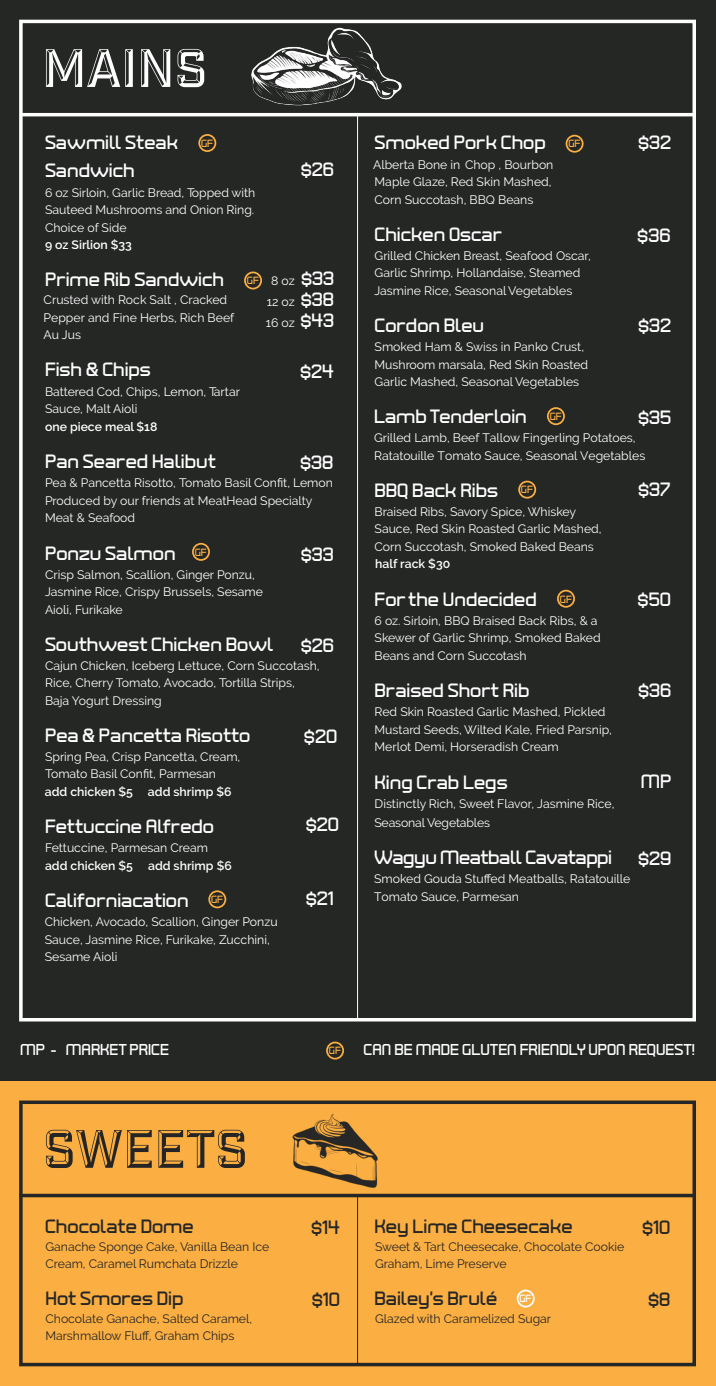
<style>
.page{position:relative;width:716px;height:1386px;background:#fff}
.page>*{position:absolute;margin:0;border:0;box-sizing:border-box;transform-origin:0 0}
.t1{font:52.5px "Industry Inc Bevel";color:#242524}
.t2{font:52.5px "Industry Inc Bevel";color:#fff}
.t3{font:19.25px/28px "Tenby Six";color:#fff}
.t4{font:19.25px "Tenby Six";color:#252626}
.t5{font:19.25px "Tenby Six";letter-spacing:-.02em;color:#fff}
.t6{font:15.75px "Tenby Six";color:#fff}
.t7{font:12.25px/17.5px "Raleway";color:#fff}
.t8{font:12.25px/17.5px "Raleway";color:#252626}
.t9{font:600 12.25px "Raleway";color:#fff}
.t10{font:10.5px "Tenby Six";color:#fbaf43}
.t11{font:10.5px "Tenby Six";color:#fff}
.s1{font-family:"Tenby Six";font-size:19.25px}
.s2{font-size:10.5px;color:#fbaf43}
</style>
<div class="page">
<div style="left:0;top:0;width:716px;height:1081px;background:#252725"></div>
<div style="left:0;top:1081px;width:716px;height:305px;background:#fbae42"></div>
<div style="left:19px;top:1101px;width:677px;height:265px;border:4px solid #252626"></div>
<hr style="left:19px;top:1194px;width:675px;height:3px;background:#252626">
<hr style="left:357px;top:1196px;width:1px;height:169px;background:#242524">
<img style="left:292px;top:1114px;width:86px;height:74px">
<div style="left:517px;top:1290px;width:17px;height:18px;border:2px solid #fff;border-radius:50%"></div>
<div style="left:19px;top:20px;width:677px;height:1001px;border:4px solid #fff"></div>
<hr style="left:22px;top:113px;width:672px;height:3px;background:#fff">
<hr style="left:357px;top:114px;width:1px;height:906px;background:#fff">
<img style="left:250px;top:19px;width:153px;height:123px">
<div style="left:565px;top:135px;width:18px;height:18px;border:2px solid #fbaf43;border-radius:50%"></div>
<div style="left:557px;top:590px;width:18px;height:18px;border:2px solid #fbaf43;border-radius:50%"></div>
<div style="left:326px;top:1042px;width:18px;height:18px;border:2px solid #fbaf43;border-radius:50%"></div>
<div style="left:244px;top:272px;width:18px;height:17px;border:2px solid #fbaf43;border-radius:50%"></div>
<div style="left:192px;top:543px;width:18px;height:18px;border:2px solid #fbaf43;border-radius:50%"></div>
<div style="left:208px;top:890px;width:18px;height:18px;border:2px solid #fbaf43;border-radius:50%"></div>
<div style="left:198px;top:134px;width:18px;height:18px;border:2px solid #fbaf43;border-radius:50%"></div>
<div style="left:518px;top:481px;width:18px;height:18px;border:2px solid #fbaf43;border-radius:50%"></div>
<div style="left:547px;top:407px;width:18px;height:18px;border:2px solid #fbaf43;border-radius:50%"></div>
<h1 class="t2" style="left:42px;top:48px;width:167px">MAINS</h1>
<h2 class="t3" style="left:45px;top:131px;width:135px">Sawmill Steak<br>Sandwich</h2>
<p class="t10" style="left:201px;top:139px;width:14px">GF</p>
<p class="t7" style="left:45px;top:184px;width:212px;text-align:justify">6 oz Sirloin, Garlic Bread, Topped with Sauteed Mushrooms and Onion Ring.<br>Choice of Side</p>
<p class="t9" style="left:45px;top:238px;width:88px">9 oz Sirlion $33</p>
<h2 class="t3" style="left:301px;top:157px;width:35px">$26</h2>
<p class="t7" style="left:266px;top:270px;width:70px;line-height:21px;text-align:center">8 oz <span class="s1">$33<br></span>12 oz <span class="s1">$38<br></span>16 oz <span class="s1">$43</span></p>
<h2 class="t3" style="left:45px;top:267px;width:215px">Prime Rib Sandwich <span class="s2">GF</span></h2>
<p class="t7" style="left:44px;top:291px;width:192px">Crusted with Rock Salt , Cracked<br>Pepper and Fine Herbs, Rich Beef<br>Au Jus</p>
<h2 class="t3" style="left:45px;top:358px;width:107px">Fish &amp; Chips</h2>
<p class="t7" style="left:45px;top:383px;width:196px">Battered Cod, Chips, Lemon, Tartar<br>Sauce, Malt Aioli</p>
<p class="t9" style="left:45px;top:419px;width:114px">one piece meal $18</p>
<h2 class="t3" style="left:300px;top:359px;width:35px">$24</h2>
<h2 class="t3" style="left:45px;top:449px;width:172px">Pan Seared Halibut</h2>
<h2 class="t3" style="left:300px;top:450px;width:35px">$38</h2>
<p class="t7" style="left:45px;top:474px;width:289px">Pea &amp; Pancetta Risotto, Tomato Basil Confit, Lemon<br>Produced by our friends at MeatHead Specialty<br>Meat &amp; Seafood</p>
<h2 class="t3" style="left:45px;top:541px;width:132px">Ponzu Salmon</h2>
<h2 class="t3" style="left:301px;top:542px;width:35px">$33</h2>
<p class="t7" style="left:45px;top:566px;width:219px">Crisp Salmon, Scallion, Ginger Ponzu,<br>Jasmine Rice, Crispy Brussels, Sesame<br>Aioli, Furikake</p>
<p class="t10" style="left:195px;top:548px;width:14px">GF</p>
<h2 class="t3" style="left:45px;top:632px;width:230px">Southwest Chicken Bowl</h2>
<h2 class="t3" style="left:301px;top:633px;width:35px">$26</h2>
<p class="t7" style="left:45px;top:657px;width:276px">Cajun Chicken, Iceberg Lettuce, Corn Succotash,<br>Rice, Cherry Tomato, Avocado, Tortilla Strips,<br>Baja Yogurt Dressing</p>
<h2 class="t3" style="left:45px;top:723px;width:207px">Pea &amp; Pancetta Risotto</h2>
<h2 class="t3" style="left:304px;top:724px;width:35px">$20</h2>
<p class="t7" style="left:45px;top:748px;width:197px">Spring Pea, Crisp Pancetta, Cream,<br>Tomato Basil Confit, Parmesan</p>
<p class="t9" style="left:45px;top:784px;width:188px">add chicken $5 add shrimp $6</p>
<h2 class="t3" style="left:45px;top:814px;width:171px">Fettuccine Alfredo</h2>
<p class="t7" style="left:45px;top:839px;width:164px">Fettuccine, Parmesan Cream</p>
<p class="t9" style="left:45px;top:858px;width:188px">add chicken $5 add shrimp $6</p>
<h2 class="t3" style="left:45px;top:888px;width:145px">Californiacation</h2>
<p class="t10" style="left:211px;top:895px;width:14px">GF</p>
<p class="t7" style="left:45px;top:913px;width:234px">Chicken, Avocado, Scallion, Ginger Ponzu<br>Sauce, Jasmine Rice, Furikake, Zucchini,<br>Sesame Aioli</p>
<h2 class="t3" style="left:306px;top:812px;width:35px">$20</h2>
<h2 class="t3" style="left:306px;top:886px;width:30px">$21</h2>
<h2 class="t3" style="left:374px;top:131px;width:173px">Smoked Pork Chop</h2>
<h2 class="t3" style="left:638px;top:131px;width:35px">$32</h2>
<p class="t10" style="left:568px;top:140px;width:14px">GF</p>
<p class="t7" style="left:373px;top:156px;width:182px">Alberta Bone in Chop , Bourbon<br>Maple Glaze, Red Skin Mashed,<br>Corn Succotash, BBQ Beans</p>
<h2 class="t3" style="left:374px;top:222px;width:129px">Chicken Oscar</h2>
<p class="t7" style="left:374px;top:247px;width:218px">Grilled Chicken Breast, Seafood Oscar,<br>Garlic Shrimp, Hollandaise, Steamed<br>Jasmine Rice, Seasonal Vegetables</p>
<h2 class="t3" style="left:374px;top:313px;width:111px">Cordon Bleu</h2>
<p class="t7" style="left:374px;top:338px;width:215px">Smoked Ham &amp; Swiss in Panko Crust,<br>Mushroom marsala, Red Skin Roasted<br>Garlic Mashed, Seasonal Vegetables</p>
<h2 class="t3" style="left:637px;top:223px;width:35px">$36</h2>
<h2 class="t3" style="left:638px;top:313px;width:35px">$32</h2>
<h2 class="t3" style="left:374px;top:404px;width:154px">Lamb Tenderloin</h2>
<h2 class="t3" style="left:638px;top:405px;width:35px">$35</h2>
<p class="t7" style="left:374px;top:429px;width:273px">Grilled Lamb, Beef Tallow Fingerling Potatoes,<br>Ratatouille Tomato Sauce, Seasonal Vegetables</p>
<p class="t10" style="left:549px;top:412px;width:14px">GF</p>
<p class="t10" style="left:521px;top:486px;width:14px">GF</p>
<h2 class="t3" style="left:638px;top:477px;width:34px">$37</h2>
<h2 class="t3" style="left:374px;top:478px;width:125px">BBQ Back Ribs</h2>
<p class="t7" style="left:374px;top:503px;width:228px">Braised Ribs, Savory Spice, Whiskey<br>Sauce, Red Skin Roasted Garlic Mashed,<br>Corn Succotash, Smoked Baked Beans</p>
<p class="t9" style="left:375px;top:557px;width:77px">half rack $30</p>
<h2 class="t3" style="left:374px;top:587px;width:164px">For the Undecided</h2>
<p class="t7" style="left:374px;top:612px;width:228px">6 oz. Sirloin, BBQ Braised Back Ribs, &amp; a<br>Skewer of Garlic Shrimp, Smoked Baked<br>Beans and Corn Succotash</p>
<p class="t10" style="left:560px;top:595px;width:14px">GF</p>
<h2 class="t3" style="left:637px;top:587px;width:35px">$50</h2>
<h2 class="t3" style="left:374px;top:678px;width:156px">Braised Short Rib</h2>
<p class="t7" style="left:374px;top:703px;width:239px">Red Skin Roasted Garlic Mashed, Pickled<br>Mustard Seeds, Wilted Kale, Fried Parsnip,<br>Merlot Demi, Horseradish Cream</p>
<h2 class="t3" style="left:374px;top:770px;width:135px">King Crab Legs</h2>
<p class="t7" style="left:374px;top:794px;width:242px;line-height:19.2px">Distinctly Rich, Sweet Flavor, Jasmine Rice,<br>Seasonal Vegetables</p>
<h2 class="t3" style="left:638px;top:678px;width:35px">$36</h2>
<h2 class="t3" style="left:640px;top:769px;width:32px">MP</h2>
<h2 class="t5" style="left:374px;top:850px;width:239px">Wagyu Meatball Cavatappi</h2>
<h2 class="t3" style="left:638px;top:847px;width:35px">$29</h2>
<p class="t7" style="left:374px;top:870px;width:258px">Smoked Gouda Stuffed Meatballs, Ratatouille<br>Tomato Sauce, Parmesan</p>
<p class="t6" style="left:20px;top:1043px;width:150px">MP - MARKET PRICE</p>
<p class="t10" style="left:329px;top:1046px;width:14px">GF</p>
<p class="t6" style="left:363px;top:1044px;width:333px">CAN BE MADE GLUTEN FRIENDLY UPON REQUEST!</p>
<h1 class="t1" style="left:43px;top:1128px;width:206px">SWEETS</h1>
<h2 class="t4" style="left:45px;top:1219px;width:150px">Chocolate Dome</h2>
<p class="t8" style="left:45px;top:1238px;width:225px">Ganache Sponge Cake, Vanilla Bean Ice</p>
<p class="t8" style="left:45px;top:1255px;width:194px">Cream, Caramel Rumchata Drizzle</p>
<h2 class="t4" style="left:45px;top:1291px;width:140px">Hot Smores Dip</h2>
<p class="t8" style="left:45px;top:1310px;width:208px">Chocolate Ganache, Salted Caramel,<br>Marshmallow Fluff, Graham Chips</p>
<h2 class="t4" style="left:311px;top:1220px;width:30px">$14</h2>
<h2 class="t4" style="left:374px;top:1219px;width:199px">Key Lime Cheesecake</h2>
<p class="t8" style="left:375px;top:1238px;width:251px">Sweet &amp; Tart Cheesecake, Chocolate Cookie<br>Graham, Lime Preserve</p>
<h2 class="t4" style="left:642px;top:1219px;width:30px">$10</h2>
<h2 class="t4" style="left:312px;top:1291px;width:30px">$10</h2>
<h2 class="t4" style="left:374px;top:1291px;width:124px">Bailey’s Brulé</h2>
<p class="t8" style="left:375px;top:1310px;width:178px">Glazed with Caramelized Sugar</p>
<p class="t11" style="left:519px;top:1294px;width:14px">GF</p>
<h2 class="t4" style="left:648px;top:1292px;width:24px">$8</h2>
</div>
